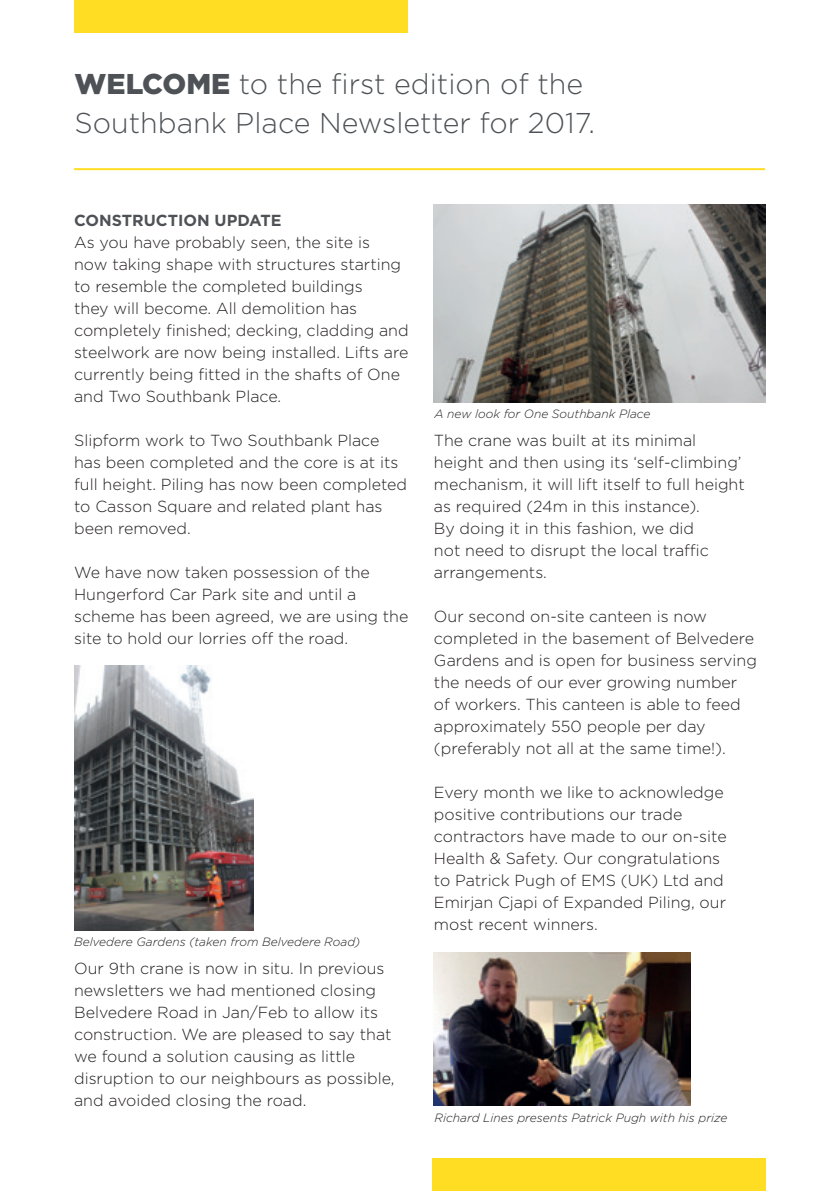
<style>
.page{position:relative;width:840px;height:1191px;background:#fff}
.page>*{position:absolute;margin:0;border:0;box-sizing:border-box;transform-origin:0 0}
.t1{font:300 28.6px/38.2px "Gotham";color:#4e5256}
.t2{font:300 16px/22px "Gotham";color:#231f20}
.t3{font:700 16px "Gotham";color:#4e5256}
.t4{font:italic 300 12px "Gotham";color:#231f20}
.s1{font-weight:900}
</style>
<div class="page">
<div style="left:74px;top:0;width:334px;height:33px;background:#fd2"></div>
<div style="left:432px;top:1158px;width:333px;height:33px;background:#fd2"></div>
<img style="left:433px;top:205px;width:332px;height:197px">
<img style="left:433px;top:952px;width:257px;height:154px">
<img style="left:74px;top:666px;width:179px;height:264px">
<hr style="left:74px;top:168px;width:690px;height:2px;background:#fd2">
<p class="t1" style="left:74px;top:64px;width:522px"><span class="s1">WELCOME</span> to the first edition of the<br>Southbank Place Newsletter for 2017.</p>
<p class="t3" style="left:74px;top:210px;width:209px">CONSTRUCTION UPDATE</p>
<p class="t2" style="left:74px;top:231px;width:336px">As you have probably seen, the site is<br>now taking shape with structures starting to resemble the completed buildings<br>they will become. All demolition has completely finished; decking, cladding and steelwork are now being installed. Lifts are currently being fitted in the shafts of One and Two Southbank Place.</p>
<p class="t2" style="left:74px;top:429px;width:334px">Slipform work to Two Southbank Place has been completed and the core is at its full height. Piling has now been completed to Casson Square and related plant has been removed.</p>
<p class="t2" style="left:74px;top:561px;width:335px">We have now taken possession of the Hungerford Car Park site and until a scheme has been agreed, we are using the site to hold our lorries off the road.</p>
<p class="t4" style="left:74px;top:934px;width:287px">Belvedere Gardens (taken from Belvedere Road)</p>
<p class="t2" style="left:74px;top:957px;width:322px">Our 9th crane is now in situ. In previous newsletters we had mentioned closing Belvedere Road in Jan/Feb to allow its construction. We are pleased to say that we found a solution causing as little disruption to our neighbours as possible, and avoided closing the road.</p>
<p class="t4" style="left:434px;top:406px;width:217px">A new look for One Southbank Place</p>
<p class="t2" style="left:433px;top:429px;width:312px">The crane was built at its minimal height and then using its ‘self-climbing’ mechanism, it will lift itself to full height as required (24m in this instance).<br>By doing it in this fashion, we did<br>not need to disrupt the local traffic arrangements.</p>
<p class="t2" style="left:433px;top:605px;width:324px">Our second on-site canteen is now completed in the basement of Belvedere Gardens and is open for business serving the needs of our ever growing number of workers. This canteen is able to feed approximately 550 people per day (preferably not all at the same time!).</p>
<p class="t2" style="left:433px;top:781px;width:294px">Every month we like to acknowledge positive contributions our trade contractors have made to our on-site Health &amp; Safety. Our congratulations to Patrick Pugh of EMS (UK) Ltd and Emirjan Cjapi of Expanded Piling, our most recent winners.</p>
<p class="t4" style="left:434px;top:1110px;width:294px">Richard Lines presents Patrick Pugh with his prize</p>
</div>
